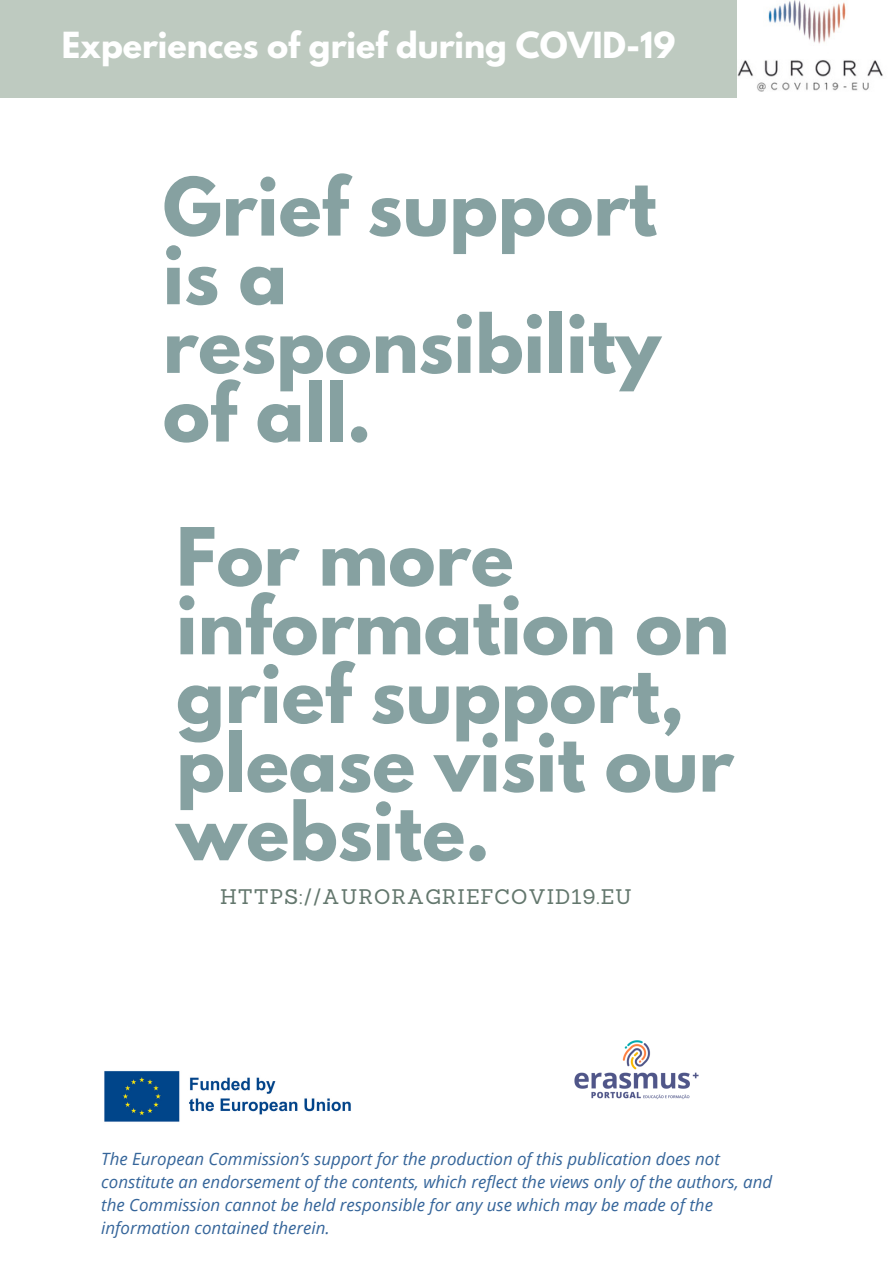
<style>
.page{position:relative;width:894px;height:1264px;background:#fff}
.page>*{position:absolute;margin:0;border:0;box-sizing:border-box;transform-origin:0 0}
.t1{font:700 71.1px/68.7px "League Spartan";color:#86a1a1}
.t2{font:700 31.8px "League Spartan";color:#fff}
.t3{font:20.55px "Sanchez";letter-spacing:.05em;color:#63776d}
.t4{font:italic 16.95px/23px "Open Sans";color:#35659a}
</style>
<div class="page">
<img style="left:737px;top:1px;width:146px;height:91px">
<img style="left:104px;top:1071px;width:247px;height:51px">
<img style="left:574px;top:1040px;width:125px;height:59px">
<div style="left:0;top:1px;width:736px;height:97px;background:#becac0"></div>
<h2 class="t2" style="left:62px;top:29px;width:615px">Experiences of grief during COVID-19</h2>
<h1 class="t1" style="left:163px;top:182px;width:499px">Grief support is a responsibility of all.</h1>
<h1 class="t1" style="left:176px;top:531px;width:559px">For more information on grief support, please visit our website.</h1>
<p class="t3" style="left:220px;top:883px;width:413px">HTTPS://AURORAGRIEFCOVID19.EU</p>
<p class="t4" style="left:101px;top:1147px;width:672px">The European Commission’s support for the production of this publication does not constitute an endorsement of the contents, which reflect the views only of the authors, and the Commission cannot be held responsible for any use which may be made of the information contained therein.</p>
</div>
